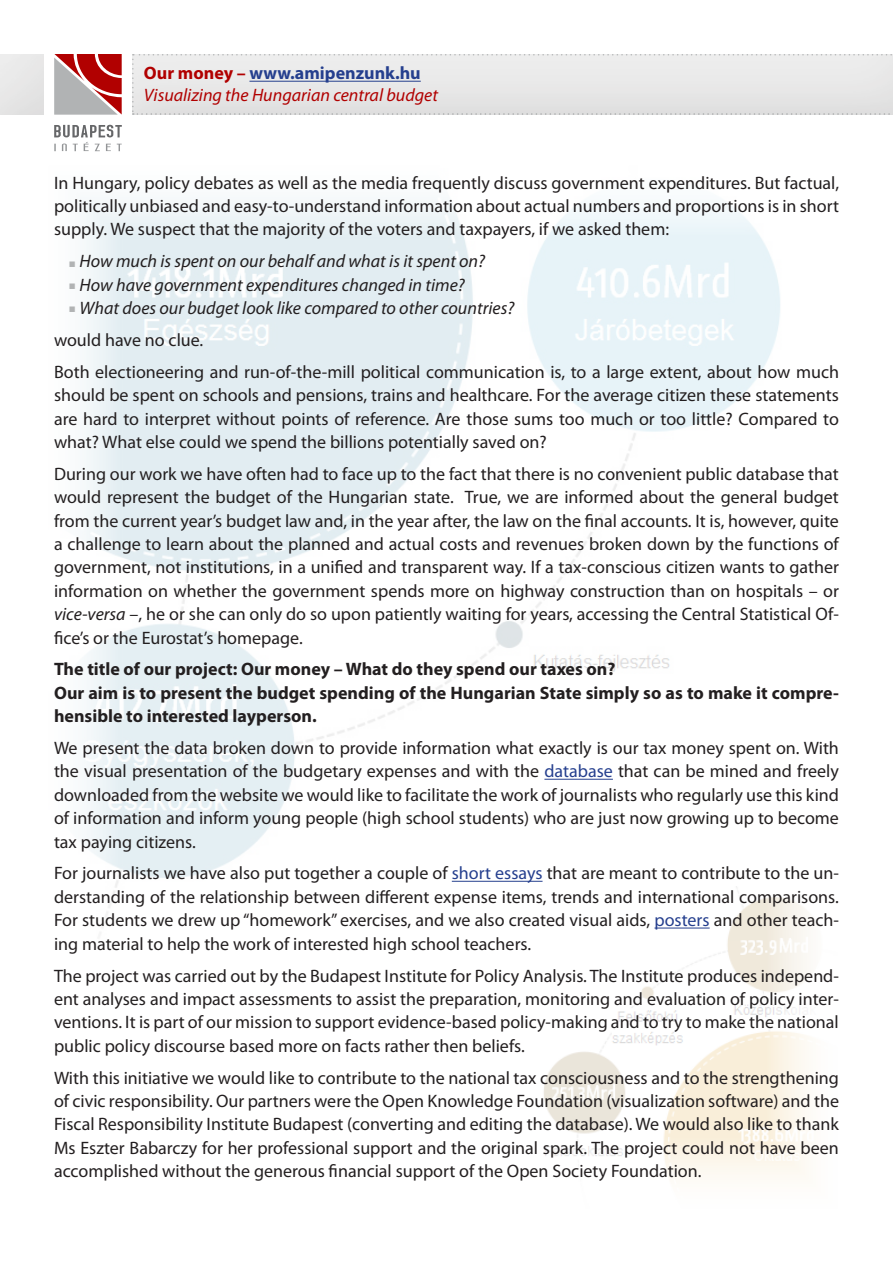
<style>
.page{position:relative;width:893px;height:1263px;background:#fff}
.page>*{position:absolute;margin:0;border:0;box-sizing:border-box;transform-origin:0 0}
.t1{font:18px/23.4px "Myriad Pro";color:#231f20;text-align:justify}
.t2{font:700 18px/23.4px "Myriad Pro";color:#231f20}
.t3{font:italic 18px "Myriad Pro";color:#231f20}
.t4{font:italic 18px "Myriad Pro";color:#b10000}
.t5{font:700 18px "Myriad Pro";color:#253f8e}
.s1{color:#b10000}
.s2{font-family:"Minion Pro";font-style:normal;font-size:18.75px;color:#b1b3b4}
.s3{font-style:italic}
.s4{color:#253f8e}
</style>
<div class="page">
<img style="left:54px;top:151px;width:726px;height:776px">
<img style="left:536px;top:887px;width:271px;height:291px">
<hr style="left:544px;top:779px;width:69px;height:1px;background:#253f8e">
<hr style="left:452px;top:881px;width:91px;height:1px;background:#253f8e">
<hr style="left:654px;top:927px;width:56px;height:1px;background:#253f8e">
<svg style="left:54px;top:125px;width:68px;height:26px"></svg>
<svg style="left:54px;top:54px;width:68px;height:61px;background:#bc7474"></svg>
<div style="left:0;top:54px;width:45px;height:63px;background:#e7e7e7"></div>
<div style="left:132px;top:54px;width:761px;height:63px;background:#e8e8e8"></div>
<hr style="left:249px;top:81px;width:172px;height:1px;background:#253f8e">
<p class="t5" style="left:144px;top:62px;width:278px"><span class="s1">Our money –</span> www.amipenzunk.hu</p>
<p class="t4" style="left:144px;top:84px;width:296px">Visualizing the Hungarian central budget</p>
<p class="t1" style="left:54px;top:171px;width:786px">In Hungary, policy debates as well as the media frequently discuss government expenditures. But factual, politically unbiased and easy-to-understand information about actual numbers and proportions is in short supply. We suspect that the majority of the voters and taxpayers, if we asked them:</p>
<p class="t3" style="left:68px;top:250px;width:418px"><span class="s2">■</span> How much is spent on our behalf and what is it spent on?</p>
<p class="t3" style="left:68px;top:273px;width:398px"><span class="s2">■</span> How have government expenditures changed in time?</p>
<p class="t3" style="left:68px;top:297px;width:447px"><span class="s2">■</span> What does our budget look like compared to other countries?</p>
<p class="t1" style="left:54px;top:328px;width:151px">would have no clue.</p>
<p class="t1" style="left:54px;top:360px;width:786px">Both electioneering and run-of-the-mill political communication is, to a large extent, about how much should be spent on schools and pensions, trains and healthcare. For the average citizen these statements are hard to interpret without points of reference. Are those sums too much or too little? Compared to what? What else could we spend the billions potentially saved on?</p>
<p class="t1" style="left:54px;top:462px;width:786px">During our work we have often had to face up to the fact that there is no convenient public database that would represent the budget of the Hungarian state. True, we are informed about the general budget from the current year’s budget law and, in the year after, the law on the final accounts. It is, however, quite a challenge to learn about the planned and actual costs and revenues broken down by the functions of government, not institutions, in a unified and transparent way. If a tax-conscious citizen wants to gather information on whether the government spends more on highway construction than on hospitals – or <span class="s3">vice-versa</span> –, he or she can only do so upon patiently waiting for years, accessing the Central Statistical Of&shy;fice’s or the Eurostat’s homepage.</p>
<p class="t2" style="left:54px;top:657px;width:563px">The title of our project: Our money – What do they spend our taxes on?</p>
<p class="t2" style="left:54px;top:680px;width:786px">Our aim is to present the budget spending of the Hungarian State simply so as to make it compre&shy;hensible to interested layperson.</p>
<p class="t1" style="left:54px;top:736px;width:787px">We present the data broken down to provide information what exactly is our tax money spent on. With the visual presentation of the budgetary expenses and with the <span class="s4">database</span> that can be mined and freely downloaded from the website we would like to facilitate the work of journalists who regularly use this kind of information and inform young people (high school students) who are just now growing up to become tax paying citizens.</p>
<p class="t1" style="left:54px;top:861px;width:786px">For journalists we have also put together a couple of <span class="s4">short essays</span> that are meant to contribute to the un&shy;derstanding of the relationship between different expense items, trends and international comparisons.<br>For students we drew up “homework” exercises, and we also created visual aids, <span class="s4">posters</span> and other teach&shy;ing material to help the work of interested high school teachers.</p>
<p class="t1" style="left:54px;top:963px;width:786px">The project was carried out by the Budapest Institute for Policy Analysis. The Institute produces independ&shy;ent analyses and impact assessments to assist the preparation, monitoring and evaluation of policy inter&shy;ventions. It is part of our mission to support evidence-based policy-making and to try to make the national public policy discourse based more on facts rather then beliefs.</p>
<p class="t1" style="left:54px;top:1065px;width:786px">With this initiative we would like to contribute to the national tax consciousness and to the strengthening of civic responsibility. Our partners were the Open Knowledge Foundation (visualization software) and the Fiscal Responsibility Institute Budapest (converting and editing the database). We would also like to thank Ms Eszter Babarczy for her professional support and the original spark. The project could not have been accomplished without the generous financial support of the Open Society Foundation.</p>
</div>
